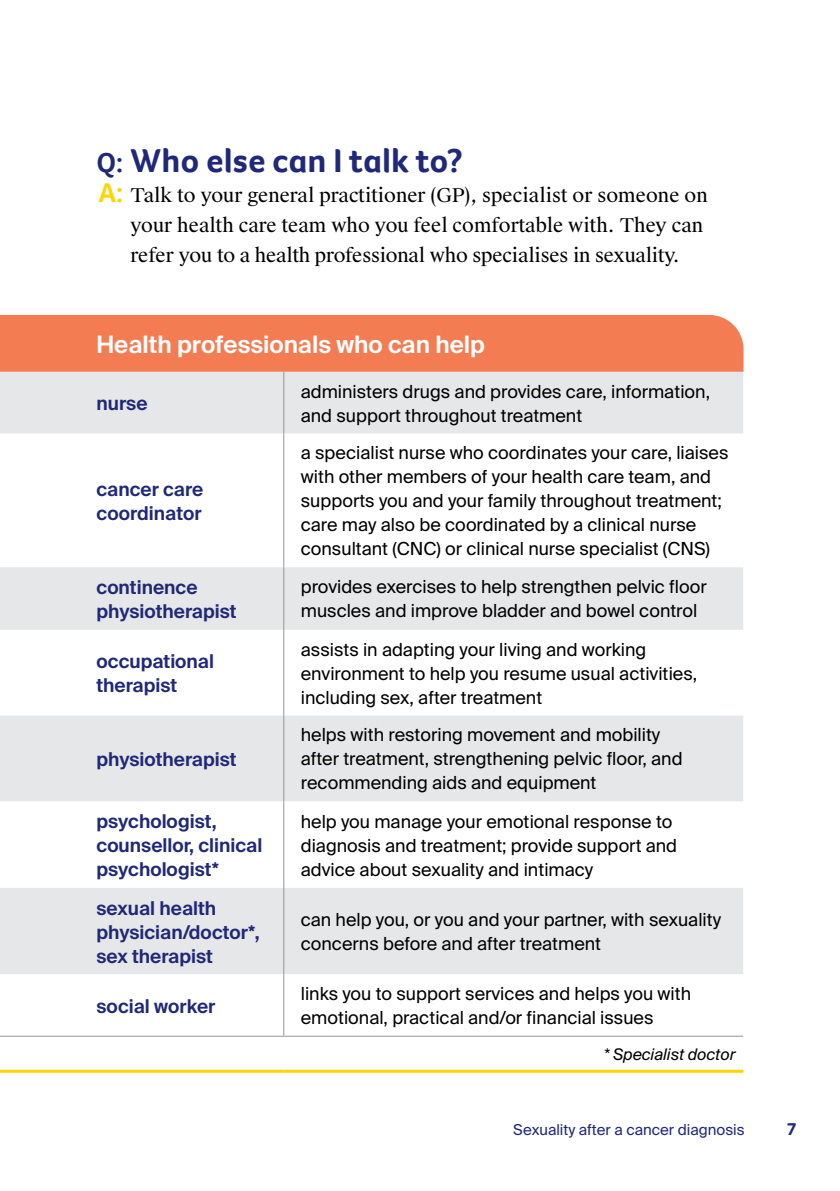
<style>
.page{position:relative;width:840px;height:1191px;background:#fff}
.page>*{position:absolute;margin:0;border:0;box-sizing:border-box;transform-origin:0 0}
.t1{font:700 34px "Foco CC";color:#1f2879}
.t2{font:600 24px "Suisse Intl";color:#fff}
.t3{font:600 19px/24px "Suisse Intl";color:#1f2879}
.t4{font:19px/30px "Suisse Works";color:#000}
.t5{font:18px/24px "Suisse Intl";color:#000}
.t6{font:700 18px "Foco CC";color:#1f2879}
.t7{font:italic 16px "Suisse Intl";color:#000}
.t8{font:15px "Suisse Intl";color:#1f2879}
.s1{font-size:28px}
.s2{font-family:"Foco CC";font-weight:700;font-size:28px;color:#ffd400}
</style>
<div class="page">
<div style="left:0;top:315px;width:743px;height:57px;background:#f47c52"></div>
<svg style="left:0;top:372px;width:743px;height:602px"></svg>
<hr style="left:283px;top:372px;width:1px;height:61px;background:#939598">
<hr style="left:283px;top:433px;width:1px;height:134px;background:#939598">
<hr style="left:283px;top:567px;width:1px;height:63px;background:#939598">
<hr style="left:283px;top:630px;width:1px;height:85px;background:#939598">
<hr style="left:283px;top:715px;width:1px;height:86px;background:#939598">
<hr style="left:283px;top:801px;width:1px;height:87px;background:#939598">
<hr style="left:283px;top:888px;width:1px;height:86px;background:#939598">
<hr style="left:283px;top:974px;width:1px;height:61px;background:#939598">
<hr style="left:0;top:1069px;width:283px;height:3px;background:#ffd400">
<hr style="left:283px;top:1069px;width:460px;height:3px;background:#ffd400">
<hr style="left:0;top:1035px;width:283px;height:1px;background:#939598">
<hr style="left:283px;top:1035px;width:460px;height:1px;background:#939598">
<h1 class="t1" style="left:96px;top:138px;width:367px"><span class="s1">Q:</span> Who else can I talk to?</h1>
<p class="t4" style="left:130px;top:180px;width:578px;text-indent:-32px"><span class="s2">A:</span> Talk to your general practitioner (GP), specialist or someone on your health care team who you feel comfortable with. They can refer you to a health professional who specialises in sexuality.</p>
<h2 class="t2" style="left:96px;top:330px;width:390px">Health professionals who can help</h2>
<p class="t3" style="left:96px;top:391px;width:53px">nurse</p>
<p class="t3" style="left:96px;top:477px;width:108px">cancer care coordinator</p>
<p class="t5" style="left:300px;top:379px;width:410px">administers drugs and provides care, information, and support throughout treatment</p>
<p class="t5" style="left:300px;top:441px;width:429px">a specialist nurse who coordinates your care, liaises with other members of your health care team, and supports you and your family throughout treatment; care may also be coordinated by a clinical nurse consultant (CNC) or clinical nurse specialist (CNS)</p>
<p class="t3" style="left:96px;top:575px;width:142px">continence physiotherapist</p>
<p class="t5" style="left:300px;top:575px;width:407px">provides exercises to help strengthen pelvic floor muscles and improve bladder and bowel control</p>
<p class="t3" style="left:96px;top:649px;width:119px">occupational therapist</p>
<p class="t5" style="left:300px;top:637px;width:397px">assists in adapting your living and working environment to help you resume usual activities, including sex, after treatment</p>
<p class="t3" style="left:96px;top:747px;width:142px">physiotherapist</p>
<p class="t5" style="left:300px;top:723px;width:383px">helps with restoring movement and mobility after treatment, strengthening pelvic floor, and recommending aids and equipment</p>
<p class="t3" style="left:96px;top:809px;width:167px">psychologist, counsellor, clinical psychologist*</p>
<p class="t5" style="left:300px;top:809px;width:377px">help you manage your emotional response to diagnosis and treatment; provide support and advice about sexuality and intimacy</p>
<p class="t3" style="left:96px;top:896px;width:165px">sexual health physician/doctor*, sex therapist</p>
<p class="t5" style="left:300px;top:908px;width:421px">can help you, or you and your partner, with sexuality concerns before and after treatment</p>
<p class="t3" style="left:96px;top:994px;width:120px">social worker</p>
<p class="t5" style="left:300px;top:982px;width:392px">links you to support services and helps you with emotional, practical and/or financial issues</p>
<p class="t7" style="left:603px;top:1045px;width:133px">* Specialist doctor</p>
<p class="t8" style="left:513px;top:1121px;width:233px">Sexuality after a cancer diagnosis</p>
<p class="t6" style="left:786px;top:1117px;width:11px">7</p>
</div>
